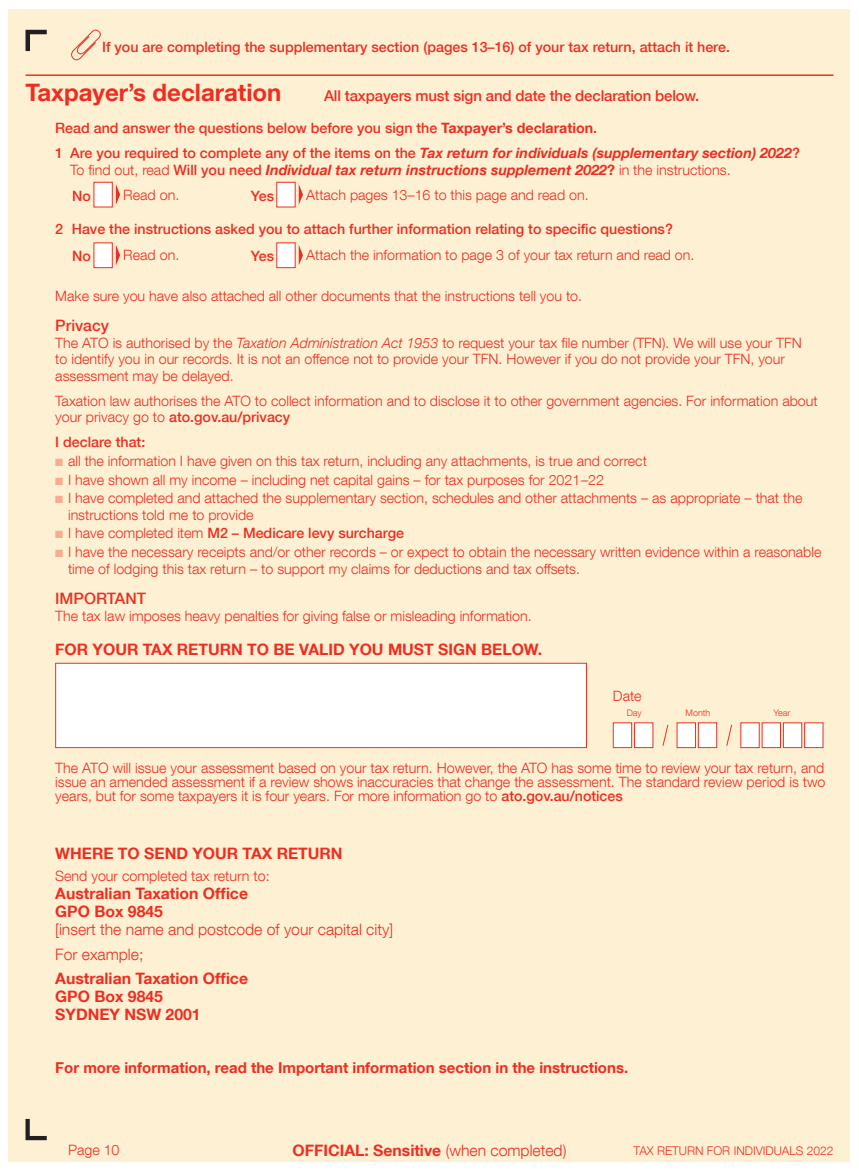
<style>
.page{position:relative;width:859px;height:1170px;background:#fff}
.page>*{position:absolute;margin:0;border:0;box-sizing:border-box;transform-origin:0 0}
.F_-_Section{font:700 24px "Helvetica Neue LT Com";color:#ee2e22}
.F_-_Question{font:700 15.75px "Helvetica Neue LT Com";color:#ee2e22}
.F_-_Question_body{font:300 15.75px/18px "Helvetica Neue LT Com";color:#ee2e22}
.F_-_Question_body-2{font:700 15.75px "Helvetica Neue LT Com";color:#ee2e22}
.F_-_Subhead_2{font:500 15.75px "Helvetica Neue LT Com";color:#ee2e22}
.F_-_Question-2{font:700 15px "Helvetica Neue LT Com";color:#ee2e22}
.F_-_Section-2{font:500 15px "Helvetica Neue LT Com";letter-spacing:-.01em;color:#ee2e22}
.F_-_Body{font:300 14.25px/16.5px "Helvetica Neue LT Com";color:#ee2e22}
.F_-_Bullet_1{font:300 14.25px/16.5px "Helvetica Neue LT Com";color:#ee2e22}
.F_-_Body-2{font:500 14.25px "Helvetica Neue LT Com";color:#ee2e22}
.F_-_Body-3{font:italic 700 14.25px/16.5px "Helvetica Neue LT Com";color:#ee2e22}
.F_-_Bullet_1_space_a{font:300 14.25px/16.5px "Helvetica Neue LT Com";color:#ee2e22}
.F_-_Bullet_1-2{font:500 14.25px "Helvetica Neue LT Com";color:#ee2e22}
.F_-_Question_body-3{font:300 14.25px "Helvetica Neue LT Com";color:#ee2e22}
.F_-_Body_no_space_af{font:500 14.25px "Helvetica Neue LT Com";color:#ee2e22}
.t1{font:300 12px "Helvetica Neue LT Com";color:#ee2e22}
.F_-_Day_Month_Year{font:300 9px "Helvetica Neue LT Com";color:#ee2e22}
.s1{font-weight:700}
.s2{font-weight:500;font-style:normal}
.s3{font-weight:300;font-style:normal}
.s4{font-style:normal}
.s5{font-style:italic}
.s6{font-weight:500}
.s7{color:#f8ad8f}
.s8{font-weight:300}
</style>
<div class="page">
<div style="left:9px;top:9px;width:841px;height:1152px;background:#fef1d3"></div>
<svg style="left:25px;top:29px;width:22px;height:23px"></svg>
<svg style="left:26px;top:1118px;width:21px;height:22px"></svg>
<hr style="left:26px;top:74px;width:807px;height:2px;background:#ee2e22">
<div style="left:94px;top:182px;width:18px;height:25px;background:#fff"></div>
<div style="left:94px;top:182px;width:19px;height:25px;border:1px solid #ee2e22"></div>
<div style="left:277px;top:182px;width:18px;height:25px;background:#fff"></div>
<svg style="left:299px;top:185px;width:4px;height:19px"></svg>
<svg style="left:116px;top:184px;width:4px;height:21px"></svg>
<div style="left:94px;top:243px;width:18px;height:24px;background:#fff"></div>
<div style="left:94px;top:242px;width:19px;height:26px;border:1px solid #ee2e22"></div>
<div style="left:277px;top:243px;width:18px;height:24px;background:#fff"></div>
<svg style="left:299px;top:245px;width:4px;height:20px"></svg>
<svg style="left:116px;top:245px;width:4px;height:20px"></svg>
<div style="left:56px;top:663px;width:530px;height:84px;background:#fff"></div>
<div style="left:55px;top:663px;width:532px;height:85px;border:1px solid #ee2e22"></div>
<div style="left:613px;top:722px;width:19px;height:25px;background:#fff"></div>
<div style="left:613px;top:722px;width:19px;height:26px;border:1px solid #ee2e22"></div>
<div style="left:634px;top:722px;width:19px;height:25px;background:#fff"></div>
<div style="left:634px;top:722px;width:19px;height:26px;border:1px solid #ee2e22"></div>
<div style="left:677px;top:722px;width:18px;height:25px;background:#fff"></div>
<div style="left:677px;top:722px;width:19px;height:26px;border:1px solid #ee2e22"></div>
<div style="left:698px;top:722px;width:19px;height:25px;background:#fff"></div>
<div style="left:698px;top:722px;width:19px;height:26px;border:1px solid #ee2e22"></div>
<div style="left:741px;top:722px;width:18px;height:25px;background:#fff"></div>
<div style="left:740px;top:722px;width:20px;height:26px;border:1px solid #ee2e22"></div>
<div style="left:762px;top:722px;width:18px;height:25px;background:#fff"></div>
<div style="left:762px;top:722px;width:19px;height:26px;border:1px solid #ee2e22"></div>
<div style="left:783px;top:722px;width:19px;height:25px;background:#fff"></div>
<div style="left:783px;top:722px;width:19px;height:26px;border:1px solid #ee2e22"></div>
<div style="left:805px;top:722px;width:18px;height:25px;background:#fff"></div>
<div style="left:804px;top:722px;width:19px;height:26px;border:1px solid #ee2e22"></div>
<svg style="left:662px;top:724px;width:7px;height:22px"></svg>
<svg style="left:726px;top:724px;width:6px;height:22px"></svg>
<svg style="left:71px;top:29px;width:30px;height:32px"></svg>
<p class="F_-_Body-2" style="left:102px;top:39px;width:629px">If you are completing the supplementary section (pages 13–16) of your tax return, attach it here.</p>
<p class="F_-_Section" style="left:26px;top:78px;width:257px">Taxpayer’s declaration</p>
<p class="F_-_Section-2" style="left:324px;top:87px;width:377px">All taxpayers must sign and date the declaration below.</p>
<p class="F_-_Body-2" style="left:55px;top:119px;width:543px">Read and answer the questions below before you sign the <span class="s1">Taxpayer’s declaration</span>.</p>
<p class="F_-_Body-3" style="left:70px;top:144px;width:731px;text-indent:-15px"><span class="s2">1 Are you required to complete any of the items on the</span> Tax return for individuals (supplementary section) 2022<span class="s2">?<br></span><span class="s3">To find out, read</span> <span class="s2">Will you need</span> Individual tax return instructions supplement 2022<span class="s4">?</span> <span class="s3">in the instructions.</span></p>
<p class="F_-_Body-2" style="left:72px;top:187px;width:20px">No</p>
<p class="F_-_Body" style="left:123px;top:186px;width:57px">Read on.</p>
<p class="F_-_Body-2" style="left:251px;top:187px;width:25px">Yes</p>
<p class="F_-_Body" style="left:306px;top:186px;width:284px">Attach pages 13–16 to this page and read on.</p>
<p class="F_-_Body-2" style="left:55px;top:220px;width:619px">2 Have the instructions asked you to attach further information relating to specific questions?</p>
<p class="F_-_Body-2" style="left:72px;top:247px;width:20px">No</p>
<p class="F_-_Body" style="left:123px;top:246px;width:57px">Read on.</p>
<p class="F_-_Body-2" style="left:251px;top:247px;width:25px">Yes</p>
<p class="F_-_Body" style="left:306px;top:246px;width:390px">Attach the information to page 3 of your tax return and read on.</p>
<p class="F_-_Body" style="left:55px;top:287px;width:528px">Make sure you have also attached all other documents that the instructions tell you to.</p>
<p class="F_-_Subhead_2" style="left:55px;top:316px;width:55px">Privacy</p>
<p class="F_-_Body" style="left:55px;top:334px;width:748px">The ATO is authorised by the <span class="s5">Taxation Administration Act 1953</span> to request your tax file number (TFN). We will use your TFN to identify you in our records. It is not an offence not to provide your TFN. However if you do not provide your TFN, your assessment may be delayed.</p>
<p class="F_-_Body" style="left:55px;top:392px;width:764px">Taxation law authorises the ATO to collect information and to disclose it to other government agencies. For information about your privacy go to <span class="s6">ato.gov.au/privacy</span></p>
<p class="F_-_Body_no_space_af" style="left:55px;top:433px;width:92px">I declare that:</p>
<p class="F_-_Bullet_1" style="left:55px;top:452px;width:593px"><span class="s7">■</span> all the information I have given on this tax return, including any attachments, is true and correct</p>
<p class="F_-_Bullet_1" style="left:55px;top:471px;width:550px"><span class="s7">■</span> I have shown all my income – including net capital gains – for tax purposes for 2021–22</p>
<p class="F_-_Bullet_1" style="left:68px;top:489px;width:736px;text-indent:-13px"><span class="s7">■</span> I have completed and attached the supplementary section, schedules and other attachments – as appropriate – that the instructions told me to provide</p>
<p class="F_-_Bullet_1-2" style="left:55px;top:525px;width:350px"><span class="s7">■</span> <span class="s8">I have completed item</span> M2 – Medicare levy surcharge</p>
<p class="F_-_Bullet_1_space_a" style="left:68px;top:543px;width:755px;text-indent:-13px"><span class="s7">■</span> I have the necessary receipts and/or other records – or expect to obtain the necessary written evidence within a reasonable time of lodging this tax return – to support my claims for deductions and tax offsets.</p>
<p class="F_-_Subhead_2" style="left:55px;top:589px;width:92px">IMPORTANT</p>
<p class="F_-_Body" style="left:55px;top:607px;width:478px">The tax law imposes heavy penalties for giving false or misleading information.</p>
<p class="F_-_Question" style="left:55px;top:639px;width:488px">FOR YOUR TAX RETURN TO BE VALID YOU MUST SIGN BELOW.</p>
<p class="F_-_Body" style="left:613px;top:687px;width:30px">Date</p>
<p class="F_-_Day_Month_Year" style="left:627px;top:707px;width:17px">Day</p>
<p class="F_-_Day_Month_Year" style="left:685px;top:707px;width:26px">Month</p>
<p class="F_-_Day_Month_Year" style="left:773px;top:707px;width:18px">Year</p>
<p class="F_-_Body" style="left:55px;top:760px;width:772px;line-height:14.2px;text-align:justify">The ATO will issue your assessment based on your tax return. However, the ATO has some time to review your tax return, and issue an amended assessment if a review shows inaccuracies that change the assessment. The standard review period is two years, but for some taxpayers it is four years. For more information go to <span class="s6">ato.gov.au/notices</span></p>
<p class="F_-_Question" style="left:55px;top:843px;width:289px">WHERE TO SEND YOUR TAX RETURN</p>
<p class="F_-_Question_body-3" style="left:55px;top:867px;width:216px">Send your completed tax return to:</p>
<p class="F_-_Question_body" style="left:55px;top:884px;width:339px"><span class="s1">Australian Taxation Office<br>GPO Box 9845<br></span>[insert the name and postcode of your capital city]</p>
<p class="F_-_Question_body" style="left:55px;top:944px;width:90px">For example;</p>
<p class="F_-_Question_body-2" style="left:55px;top:968px;width:194px">Australian Taxation Office</p>
<p class="F_-_Question_body-2" style="left:55px;top:986px;width:109px">GPO Box 9845</p>
<p class="F_-_Question_body-2" style="left:55px;top:1004px;width:147px">SYDNEY NSW 2001</p>
<p class="F_-_Question-2" style="left:55px;top:1057px;width:574px">For more information, read the Important information section in the instructions.</p>
<p class="F_-_Body" style="left:68px;top:1140px;width:53px">Page 10</p>
<p class="F_-_Question" style="left:292px;top:1139px;width:275px">OFFICIAL: Sensitive <span class="s8">(when completed)</span></p>
<p class="t1" style="left:633px;top:1143px;width:201px">TAX RETURN FOR INDIVIDUALS 2022</p>
</div>
